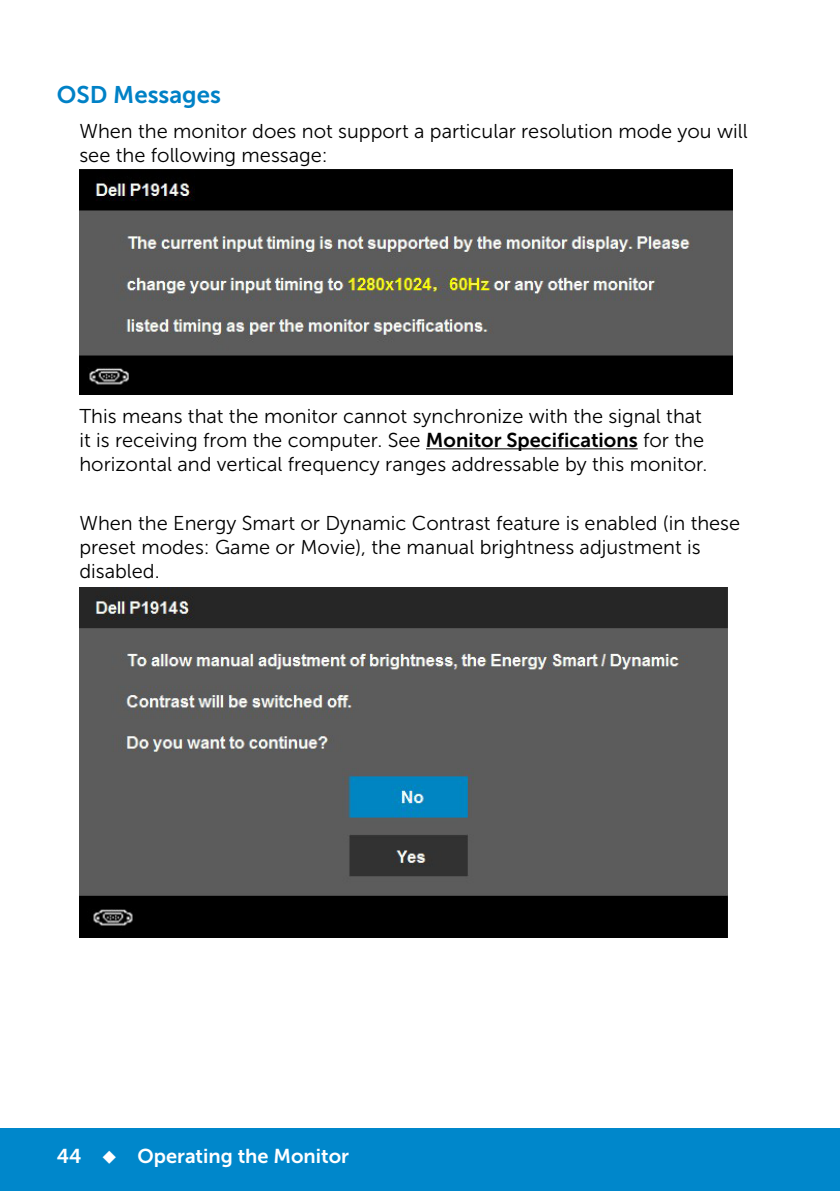
<style>
.page{position:relative;width:840px;height:1191px;background:#fff}
.page>*{position:absolute;margin:0;border:0;box-sizing:border-box;transform-origin:0 0}
.t1{font:24px "Museo Sans For Dell 700";color:#0081c6}
.t2{font:20px/24px "Museo Sans For Dell 300";color:#000}
.t3{font:20px "Museo Sans For Dell 700";color:#fff}
.s1{font-family:"Museo Sans For Dell 700"}
</style>
<div class="page">
<div style="left:0;top:1128px;width:839px;height:63px;background:#0087cb"></div>
<hr style="left:426px;top:448px;width:211px;height:1px;background:#000">
<img style="left:79px;top:169px;width:653px;height:225px">
<img style="left:79px;top:588px;width:649px;height:349px">
<p class="t1" style="left:57px;top:81px;width:165px">OSD Messages</p>
<p class="t2" style="left:79px;top:120px;width:669px">When the monitor does not support a particular resolution mode you will see the following message:</p>
<p class="t2" style="left:79px;top:404px;width:629px">This means that the monitor cannot synchronize with the signal that it is receiving from the computer. See <span class="s1">Monitor Specifications</span> for the horizontal and vertical frequency ranges addressable by this monitor.</p>
<p class="t2" style="left:79px;top:511px;width:662px">When the Energy Smart or Dynamic Contrast feature is enabled (in these preset modes: Game or Movie), the manual brightness adjustment is disabled.</p>
<p class="t3" style="left:57px;top:1144px;width:294px">44 ◆ Operating the Monitor</p>
</div>
